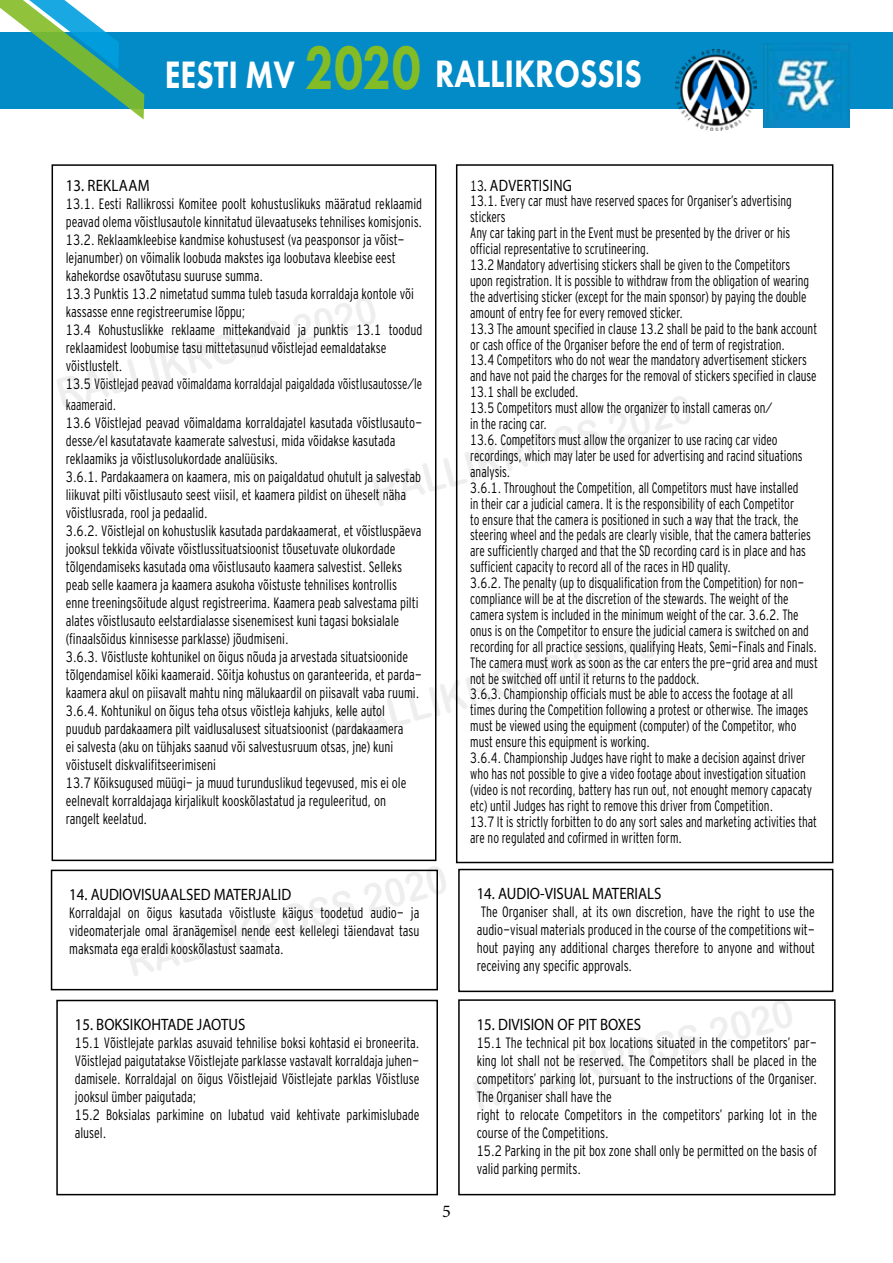
<style>
.page{position:relative;width:893px;height:1263px;background:#fff}
.page>*{position:absolute;margin:0;border:0;box-sizing:border-box;transform-origin:0 0}
.t1{font:40.35px "Arial Rounded MT Bold";color:#000;scale:.89 1}
.t2{font:800 39.6px "Futura PT";color:#fff;scale:.8 1}
.t3{font:18px "Minion Pro";color:#000}
.t4{font:16.5px "Myriad Pro";color:#000;scale:.9 1}
.t5{font:16.5px "Myriad Pro";letter-spacing:.02em;color:#000;scale:.85 1}
.t6{font:16.5px "Myriad Pro";letter-spacing:.02em;color:#000;scale:.9 1}
.t7{font:15px/15.9px "Interstate Cond Mono Lgt";color:#000;scale:.85 1}
.t8{font:15px/18px "Interstate Cond Mono Lgt";color:#000;scale:.89 1}
.t9{font:15px/18px "Interstate Cond Mono Lgt";color:#000;scale:.84 1}
.s1{font-size:63.45px;color:#84bc25}
.s2{font-family:"Interstate Cond Mono Lgt";font-size:15px}
</style>
<div class="page">
<div style="left:0;top:32px;width:893px;height:77px;background:#038bc8"></div>
<svg style="left:0;top:0;width:144px;height:119px"></svg>
<img style="left:763px;top:44px;width:87px;height:84px">
<img style="left:676px;top:50px;width:80px;height:80px">
<div style="left:52px;top:164px;width:384px;height:697px;border:2px solid #000"></div>
<div style="left:456px;top:164px;width:377px;height:699px;border:2px solid #000"></div>
<div style="left:51px;top:870px;width:387px;height:120px;border:2px solid #000"></div>
<div style="left:458px;top:869px;width:375px;height:123px;border:2px solid #000"></div>
<div style="left:56px;top:1000px;width:382px;height:195px;border:2px solid #000"></div>
<div style="left:458px;top:999px;width:378px;height:196px;border:2px solid #000"></div>
<h2 class="t2" style="left:165px;top:49px;width:598px">EESTI MV <span class="s1">2020</span> RALLIKROSSIS</h2>
<p class="t5" style="left:470px;top:175px;width:121px"><span class="s2">13</span>. ADVERTISING</p>
<p class="t7" style="left:470px;top:193px;width:410px">13.1. Every car must have reserved spaces for Organiser’s advertising stickers<br>Any car taking part in the Event must be presented by the driver or his official representative to scrutineering.<br>13.2 Mandatory advertising stickers shall be given to the Competitors<br>upon registration. It is possible to withdraw from the obligation of wearing the advertising sticker (except for the main sponsor) by paying the double amount of entry fee for every removed sticker.<br>13.3 The amount specified in clause 13.2 shall be paid to the bank account or cash office of the Organiser before the end of term of registration.<br>13.4 Competitors who do not wear the mandatory advertisement stickers and have not paid the charges for the removal of stickers specified in clause 13.1 shall be excluded.<br>13.5 Competitors must allow the organizer to install cameras on/<br>in the racing car.<br>13.6. Competitors must allow the organizer to use racing car video recordings, which may later be used for advertising and racind situations analysis.<br>3.6.1. Throughout the Competition, all Competitors must have installed<br>in their car a judicial camera. It is the responsibility of each Competitor<br>to ensure that the camera is positioned in such a way that the track, the steering wheel and the pedals are clearly visible, that the camera batteries are sufficiently charged and that the SD recording card is in place and has sufficient capacity to record all of the races in HD quality.<br>3.6.2. The penalty (up to disqualification from the Competition) for non&shy;compliance will be at the discretion of the stewards. The weight of the camera system is included in the minimum weight of the car. 3.6.2. The onus is on the Competitor to ensure the judicial camera is switched on and recording for all practice sessions, qualifying Heats, Semi-Finals and Finals.<br>The camera must work as soon as the car enters the pre-grid area and must not be switched off until it returns to the paddock.<br>3.6.3. Championship officials must be able to access the footage at all times during the Competition following a protest or otherwise. The images must be viewed using the equipment (computer) of the Competitor, who must ensure this equipment is working.<br>3.6.4. Championship Judges have right to make a decision against driver who has not possible to give a video footage about investigation situation (video is not recording, battery has run out, not enought memory capacaty etc) until Judges has right to remove this driver from Competition.<br>13.7 It is strictly forbitten to do any sort sales and marketing activities that are no regulated and cofirmed in written form.</p>
<p class="t6" style="left:66px;top:175px;width:95px">13. REKLAAM</p>
<p class="t8" style="left:66px;top:194px;width:402px">13.1. Eesti Rallikrossi Komitee poolt kohustuslikuks määratud reklaamid peavad olema võistlusautole kinnitatud ülevaatuseks tehnilises komisjonis.<br>13.2. Reklaamkleebise kandmise kohustusest (va peasponsor ja võist&shy;lejanumber) on võimalik loobuda makstes iga loobutava kleebise eest kahekordse osavõtutasu suuruse summa.<br>13.3 Punktis 13.2 nimetatud summa tuleb tasuda korraldaja kontole või kassasse enne registreerumise lõppu;<br>13.4 Kohustuslikke reklaame mittekandvaid ja punktis 13.1 toodud reklaamidest loobumise tasu mittetasunud võistlejad eemaldatakse võistlustelt.<br>13.5 Võistlejad peavad võimaldama korraldajal paigaldada võistlusautosse/le</p>
<p class="t9" style="left:66px;top:396px;width:426px">kaameraid.<br>13.6 Võistlejad peavad võimaldama korraldajatel kasutada võistlusauto&shy;desse/el kasutatavate kaamerate salvestusi, mida võidakse kasutada reklaamiks ja võistlusolukordade analüüsiks.<br>3.6.1. Pardakaamera on kaamera, mis on paigaldatud ohutult ja salvestab liikuvat pilti võistlusauto seest viisil, et kaamera pildist on üheselt näha võistlusrada, rool ja pedaalid.<br>3.6.2. Võistlejal on kohustuslik kasutada pardakaamerat, et võistluspäeva jooksul tekkida võivate võistlussituatsioonist tõusetuvate olukordade tõlgendamiseks kasutada oma võistlusauto kaamera salvestist. Selleks peab selle kaamera ja kaamera asukoha võistuste tehnilises kontrollis enne treeningsõitude algust registreerima. Kaamera peab salvestama pilti alates võistlusauto eelstardialasse sisenemisest kuni tagasi boksialale (finaalsõidus kinnisesse parklasse) jõudmiseni.<br>3.6.3. Võistluste kohtunikel on õigus nõuda ja arvestada situatsioonide tõlgendamisel kõiki kaameraid. Sõitja kohustus on garanteerida, et parda&shy;kaamera akul on piisavalt mahtu ning mälukaardil on piisavalt vaba ruumi.<br>3.6.4. Kohtunikul on õigus teha otsus võistleja kahjuks, kelle autol puudub pardakaamera pilt vaidlusalusest situatsioonist (pardakaamera<br>ei salvesta (aku on tühjaks saanud või salvestusruum otsas, jne) kuni võistuselt diskvalifitseerimiseni<br>13.7 Kõiksugused müügi- ja muud turunduslikud tegevused, mis ei ole eelnevalt korraldajaga kirjalikult kooskõlastatud ja reguleeritud, on rangelt keelatud.</p>
<h1 class="t1" style="left:51px;top:371px;width:372px;rotate:-15deg">RALLIKROSS 2020</h1>
<h1 class="t1" style="left:367px;top:470px;width:372px;rotate:-15deg">RALLIKROSS 2020</h1>
<h1 class="t1" style="left:331px;top:704px;width:372px;rotate:-15deg">RALLIKROSS 2020</h1>
<h1 class="t1" style="left:122px;top:940px;width:372px;rotate:-15deg">RALLIKROSS 2020</h1>
<p class="t4" style="left:69px;top:884px;width:248px">14. AUDIOVISUAALSED MATERJALID</p>
<p class="t8" style="left:69px;top:904px;width:395px;text-align:justify">Korraldajal on õigus kasutada võistluste käigus toodetud audio- ja videomaterjale omal äranägemisel nende eest kellelegi täiendavat tasu maksmata ega eraldi kooskõlastust saamata.</p>
<p class="t4" style="left:75px;top:1014px;width:191px">15. BOKSIKOHTADE JAOTUS</p>
<p class="t8" style="left:75px;top:1034px;width:389px">15.1 Võistlejate parklas asuvaid tehnilise boksi kohtasid ei broneerita.<br>Võistlejad paigutatakse Võistlejate parklasse vastavalt korraldaja juhen&shy;damisele. Korraldajal on õigus Võistlejaid Võistlejate parklas Võistluse jooksul ümber paigutada;<br>15.2 Boksialas parkimine on lubatud vaid kehtivate parkimislubade alusel.</p>
<p class="t3" style="left:442px;top:1200px;width:10px">5</p>
<p class="t4" style="left:477px;top:884px;width:207px">14. AUDIO-VISUAL MATERIALS</p>
<p class="t8" style="left:477px;top:903px;width:382px;text-align:justify">The Organiser shall, at its own discretion, have the right to use the audio-visual materials produced in the course of the competitions wit&shy;hout paying any additional charges therefore to anyone and without receiving any specific approvals.</p>
<h1 class="t1" style="left:468px;top:1074px;width:372px;rotate:-15deg">RALLIKROSS 2020</h1>
<p class="t4" style="left:477px;top:1014px;width:184px">15. DIVISION OF PIT BOXES</p>
<p class="t8" style="left:477px;top:1033px;width:384px">15.1 The technical pit box locations situated in the competitors’ par&shy;king lot shall not be reserved. The Competitors shall be placed in the competitors’ parking lot, pursuant to the instructions of the Organiser.<br>The Organiser shall have the<br>right to relocate Competitors in the competitors’ parking lot in the course of the Competitions.<br>15.2 Parking in the pit box zone shall only be permitted on the basis of valid parking permits.</p>
</div>
